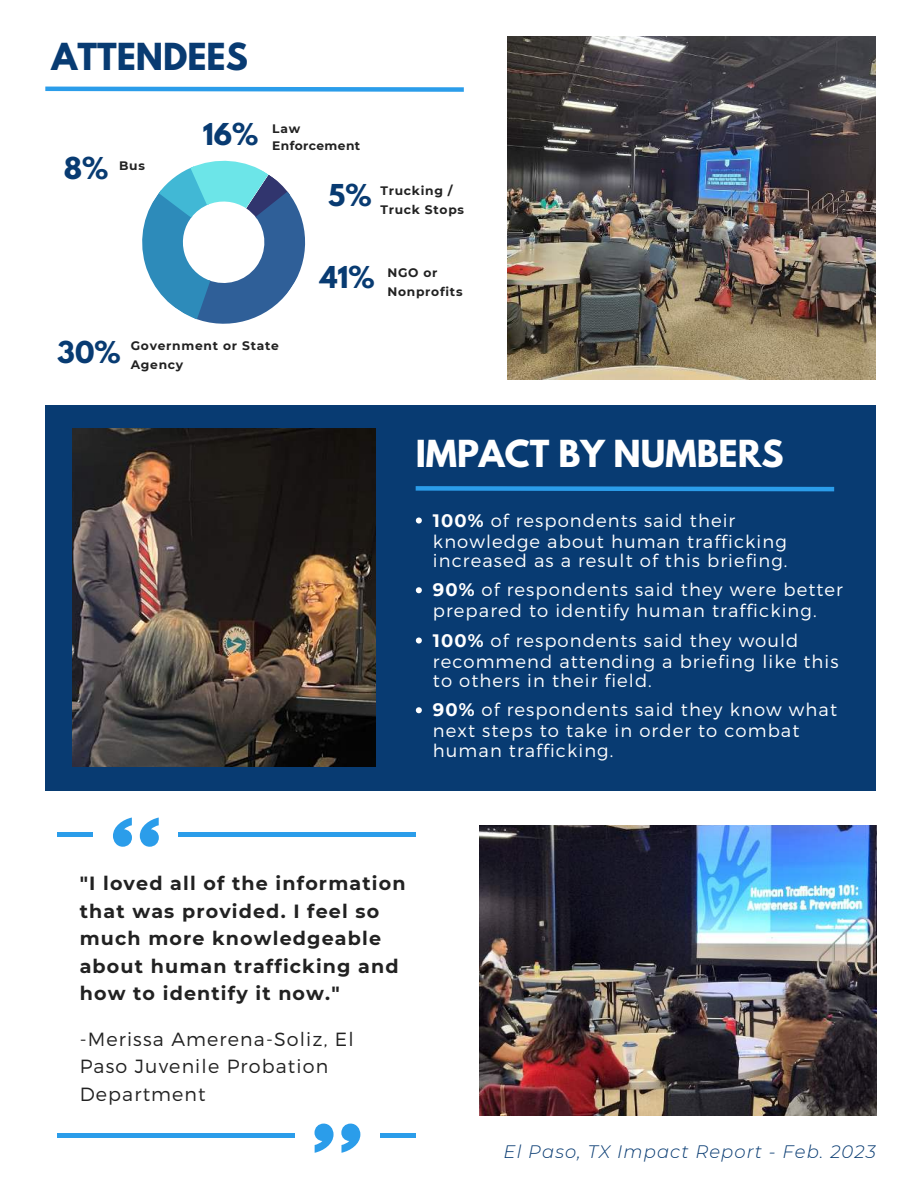
<style>
.page{position:relative;width:918px;height:1188px;background:#fff}
.page>*{position:absolute;margin:0;border:0;box-sizing:border-box;transform-origin:0 0}
.t1{font:700 33px "League Spartan";color:#fff}
.t2{font:700 33px "League Spartan";color:#083b72}
.t3{font:700 26.7px "League Spartan";color:#083b72}
.t4{font:700 19.05px/27.6px "Montserrat";letter-spacing:.06em;color:#222}
.t5{font:300 19.05px/27.6px "Montserrat";letter-spacing:.06em;color:#222}
.t6{font:300 18px/20.2px "Montserrat";letter-spacing:.06em;color:#fff}
.t7{font:italic 300 18px "Montserrat";letter-spacing:.06em;color:#083b72}
.t8{font:700 12.3px/19px "Montserrat";letter-spacing:.06em;color:#222}
.t9{font:700 12.3px/17.1px "Montserrat";letter-spacing:.03em;color:#222}
.s1{font-family:"League Spartan";font-size:26.7px;color:#083b72}
.s2{font-weight:700}
</style>
<div class="page">
<svg style="left:142px;top:160px;width:164px;height:164px"></svg>
<img style="left:507px;top:36px;width:368px;height:343px">
<div style="left:45px;top:405px;width:831px;height:385px;background:#083b72"></div>
<img style="left:479px;top:826px;width:397px;height:289px">
<svg style="left:140px;top:818px;width:19px;height:29px"></svg>
<svg style="left:113px;top:818px;width:19px;height:29px"></svg>
<div style="left:57px;top:832px;width:36px;height:5px;background:#2b9dea"></div>
<div style="left:179px;top:832px;width:237px;height:5px;background:#2b9dea"></div>
<svg style="left:315px;top:1124px;width:19px;height:29px"></svg>
<svg style="left:341px;top:1124px;width:19px;height:29px"></svg>
<div style="left:380px;top:1133px;width:36px;height:5px;background:#2b9dea"></div>
<div style="left:57px;top:1133px;width:238px;height:5px;background:#2b9dea"></div>
<img style="left:72px;top:429px;width:304px;height:337px">
<svg style="left:416px;top:518px;width:6px;height:6px"></svg>
<svg style="left:416px;top:587px;width:6px;height:6px"></svg>
<svg style="left:416px;top:638px;width:6px;height:6px"></svg>
<svg style="left:416px;top:707px;width:6px;height:6px"></svg>
<svg style="left:415px;top:486px;width:420px;height:6px;background:#2284cb"></svg>
<svg style="left:45px;top:86px;width:419px;height:6px;background:#5fb5ef"></svg>
<h1 class="t2" style="left:51px;top:31px;width:198px">ATTENDEES</h1>
<p class="t8" style="left:64px;top:155px;width:83px"><span class="s1">8%</span> Bus</p>
<h2 class="t3" style="left:203px;top:113px;width:57px">16%</h2>
<p class="t9" style="left:272px;top:119px;width:89px">Law<br>Enforcement</p>
<p class="t8" style="left:380px;top:181px;width:85px;text-indent:-52px"><span class="s1">5%</span> Trucking /<br>Truck Stops</p>
<p class="t8" style="left:387px;top:262px;width:77px;text-indent:-68px"><span class="s1">41%</span> NGO or<br>Nonprofits</p>
<h2 class="t3" style="left:57px;top:331px;width:65px">30%</h2>
<p class="t8" style="left:131px;top:335px;width:150px">Government or State<br>Agency</p>
<h1 class="t1" style="left:416px;top:428px;width:369px">IMPACT BY NUMBERS</h1>
<p class="t6" style="left:433px;top:510px;width:356px"><span class="s2">100%</span> of respondents said their knowledge about human trafficking increased as a result of this briefing.</p>
<p class="t6" style="left:433px;top:579px;width:412px;line-height:21px"><span class="s2">90%</span> of respondents said they were better prepared to identify human trafficking.</p>
<p class="t6" style="left:433px;top:630px;width:407px"><span class="s2">100%</span> of respondents said they would recommend attending a briefing like this to others in their field.</p>
<p class="t6" style="left:433px;top:699px;width:406px"><span class="s2">90%</span> of respondents said they know what next steps to take in order to combat human trafficking.</p>
<p class="t4" style="left:80px;top:869px;width:327px">"I loved all of the information that was provided. I feel so much more knowledgeable about human trafficking and how to identify it now."</p>
<p class="t5" style="left:80px;top:1025px;width:276px">-Merissa Amerena-Soliz, El<br>Paso Juvenile Probation<br>Department</p>
<p class="t7" style="left:504px;top:1140px;width:374px">El Paso, TX Impact Report - Feb. 2023</p>
</div>
